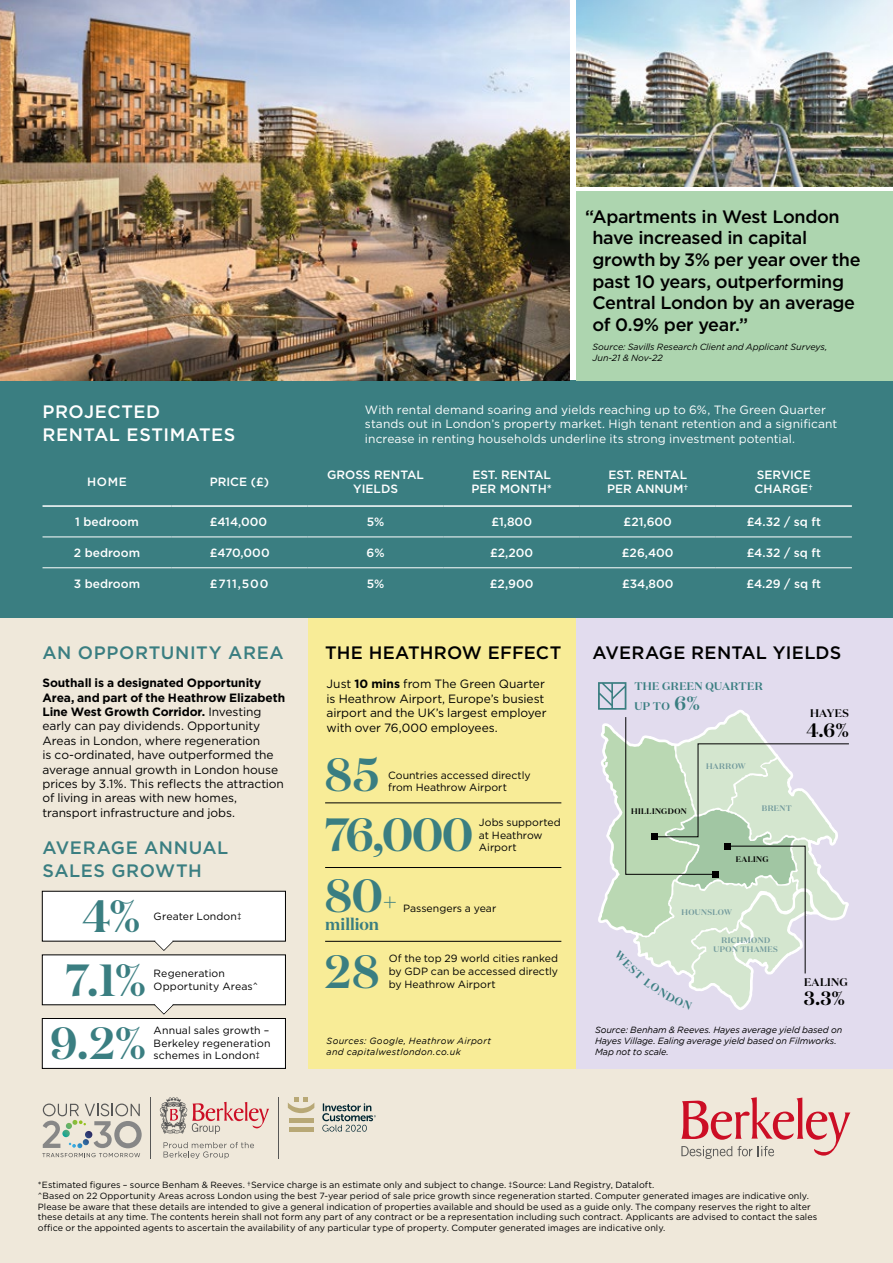
<style>
.page{position:relative;width:893px;height:1263px;background:#fff}
.page>*{position:absolute;margin:0;border:0;box-sizing:border-box;transform-origin:0 0}
.t1{font:600 46.5px "Domaine Display";letter-spacing:-.015em;color:#3a7e81}
.t2{font:600 45px "Domaine Display";color:#3a7e81}
.t3{font:600 19.35px "Domaine Display";color:#000}
.t4{font:500 18px/21.6px "Gotham";letter-spacing:-.02em;color:#000}
.t5{font:500 18px/22.5px "Gotham";letter-spacing:.03em;color:#3a7e81}
.t6{font:500 18px/22.5px "Gotham";letter-spacing:.03em;color:#fff}
.t7{font:500 18px "Gotham";letter-spacing:.01em;color:#000}
.t8{font:500 18px "Gotham";letter-spacing:.005em;color:#000}
.t9{font:600 16.5px "Domaine Display";letter-spacing:.005em;color:#3a7e81}
.t10{font:12px/14.4px "Gotham";letter-spacing:-.005em;color:#000}
.t11{font:500 12px/14.4px "Gotham";color:#fff}
.t12{font:12px/14.4px "Gotham";letter-spacing:.005em;color:#fff}
.t13{font:600 11.1px "Domaine Display";letter-spacing:.03em;color:#3a7e81}
.t14{font:600 11.1px "Domaine Display";letter-spacing:.03em;color:#000}
.t15{font:10.5px/12.6px "Gotham";letter-spacing:.005em;color:#000}
.t16{font:9px/10.8px "Gotham";letter-spacing:.005em;color:#000}
.t17{font:italic 9px/10.8px "Gotham";color:#000}
.t18{font:italic 9px/10.8px "Gotham";letter-spacing:-.005em;color:#000}
.t19{font:italic 9px/10.8px "Gotham";letter-spacing:.035em;color:#000}
.t20{font:600 7.95px "Domaine Display";letter-spacing:.05em;color:#729a9c}
.t21{font:600 7.95px "Domaine Display";letter-spacing:.05em;color:#000}
.s1{font-weight:700}
.s2{font-size:30px}
.s3{font-size:19.35px}
</style>
<div class="page">
<div style="left:0;top:618px;width:893px;height:645px;background:#efe8da"></div>
<div style="left:575px;top:618px;width:318px;height:450px;background:#e2dcee"></div>
<div style="left:308px;top:618px;width:267px;height:450px;background:#f8ec97"></div>
<div style="left:0;top:381px;width:893px;height:237px;background:#3a7e81"></div>
<img style="left:0;top:0;width:570px;height:381px">
<img style="left:577px;top:0;width:316px;height:186px">
<svg style="left:42px;top:1103px;width:100px;height:54px"></svg>
<hr style="left:150px;top:1097px;width:1px;height:62px;background:#575756">
<svg style="left:164px;top:1142px;width:90px;height:17px"></svg>
<svg style="left:160px;top:1097px;width:109px;height:37px"></svg>
<hr style="left:278px;top:1097px;width:1px;height:62px;background:#575756">
<hr style="left:289px;top:1127px;width:24px;height:4px;background:#b8a876">
<hr style="left:289px;top:1118px;width:24px;height:4px;background:#b8a876">
<svg style="left:288px;top:1097px;width:26px;height:16px"></svg>
<svg style="left:322px;top:1103px;width:54px;height:28px"></svg>
<svg style="left:681px;top:1097px;width:169px;height:62px"></svg>
<div style="left:577px;top:191px;width:316px;height:190px;background:#add5af"></div>
<hr style="left:325px;top:803px;width:236px;height:1px;background:#000">
<hr style="left:325px;top:867px;width:236px;height:1px;background:#000">
<hr style="left:325px;top:941px;width:236px;height:1px;background:#000">
<svg style="left:42px;top:891px;width:244px;height:178px;background:#f3f2f0"></svg>
<hr style="left:43px;top:505px;width:128px;height:2px;background:#fff">
<hr style="left:171px;top:505px;width:137px;height:2px;background:#fff">
<hr style="left:308px;top:505px;width:136px;height:2px;background:#fff">
<hr style="left:444px;top:505px;width:136px;height:2px;background:#fff">
<hr style="left:580px;top:505px;width:136px;height:2px;background:#fff">
<hr style="left:716px;top:505px;width:136px;height:2px;background:#fff">
<hr style="left:43px;top:537px;width:128px;height:1px;background:#fff">
<hr style="left:171px;top:537px;width:137px;height:1px;background:#fff">
<hr style="left:308px;top:537px;width:136px;height:1px;background:#fff">
<hr style="left:444px;top:537px;width:136px;height:1px;background:#fff">
<hr style="left:580px;top:537px;width:136px;height:1px;background:#fff">
<hr style="left:716px;top:537px;width:136px;height:1px;background:#fff">
<hr style="left:43px;top:567px;width:128px;height:1px;background:#fff">
<hr style="left:171px;top:567px;width:137px;height:1px;background:#fff">
<hr style="left:308px;top:567px;width:136px;height:1px;background:#fff">
<hr style="left:444px;top:567px;width:136px;height:1px;background:#fff">
<hr style="left:580px;top:567px;width:136px;height:1px;background:#fff">
<hr style="left:716px;top:567px;width:136px;height:1px;background:#fff">
<svg style="left:598px;top:682px;width:251px;height:328px"></svg>
<h3 class="t6" style="left:43px;top:400px;width:194px">PROJECTED<br>RENTAL ESTIMATES</h3>
<h3 class="t4" style="left:592px;top:205px;width:270px;text-indent:-7px">“Apartments in West London have increased in capital growth by 3% per year over the past 10 years, outperforming<br>Central London by an average of 0.9% per year.”</h3>
<p class="t18" style="left:593px;top:341px;width:236px">Source: Savills Research Client and Applicant Surveys,<br>Jun-21 &amp; Nov-22</p>
<h3 class="t12" style="left:365px;top:402px;width:474px">With rental demand soaring and yields reaching up to 6%, The Green Quarter stands out in London’s property market. High tenant retention and a significant increase in renting households underline its strong investment potential.</h3>
<h3 class="t11" style="left:87px;top:474px;width:41px">HOME</h3>
<h3 class="t11" style="left:210px;top:474px;width:61px">PRICE (£)</h3>
<h3 class="t11" style="left:327px;top:467px;width:98px;text-align:center">GROSS RENTAL<br>YIELDS</h3>
<h3 class="t11" style="left:471px;top:467px;width:82px">EST. RENTAL<br>PER MONTH*</h3>
<h3 class="t11" style="left:607px;top:467px;width:83px">EST. RENTAL<br>PER ANNUM†</h3>
<h3 class="t11" style="left:755px;top:467px;width:60px">SERVICE<br>CHARGE†</h3>
<h3 class="t11" style="left:75px;top:515px;width:65px">1 bedroom</h3>
<h3 class="t11" style="left:210px;top:515px;width:59px">£414,000</h3>
<h3 class="t11" style="left:367px;top:515px;width:19px">5%</h3>
<h3 class="t11" style="left:491px;top:515px;width:42px">£1,800</h3>
<h3 class="t11" style="left:624px;top:515px;width:50px">£21,600</h3>
<h3 class="t11" style="left:747px;top:515px;width:76px">£4.32 / sq ft</h3>
<h3 class="t11" style="left:74px;top:545px;width:68px">2 bedroom</h3>
<h3 class="t11" style="left:210px;top:545px;width:61px">£470,000</h3>
<h3 class="t11" style="left:367px;top:545px;width:20px">6%</h3>
<h3 class="t11" style="left:490px;top:545px;width:45px">£2,200</h3>
<h3 class="t11" style="left:622px;top:545px;width:53px">£26,400</h3>
<h3 class="t11" style="left:747px;top:545px;width:76px">£4.32 / sq ft</h3>
<h3 class="t11" style="left:74px;top:576px;width:68px">3 bedroom</h3>
<h3 class="t11" style="left:210px;top:576px;width:60px">£711,500</h3>
<h3 class="t11" style="left:367px;top:576px;width:19px">5%</h3>
<h3 class="t11" style="left:490px;top:576px;width:45px">£2,900</h3>
<h3 class="t11" style="left:622px;top:576px;width:53px">£34,800</h3>
<h3 class="t11" style="left:746px;top:576px;width:76px">£4.29 / sq ft</h3>
<h3 class="t5" style="left:43px;top:641px;width:243px">AN OPPORTUNITY AREA</h3>
<p class="t10" style="left:43px;top:675px;width:244px"><span class="s1">Southall is a designated Opportunity Area, and part of the Heathrow Elizabeth Line West Growth Corridor.</span> Investing early can pay dividends. Opportunity Areas in London, where regeneration<br>is co-ordinated, have outperformed the average annual growth in London house prices by 3.1%. This reflects the attraction of living in areas with new homes, transport infrastructure and jobs.</p>
<h3 class="t5" style="left:43px;top:836px;width:187px">AVERAGE ANNUAL<br>SALES GROWTH</h3>
<h2 class="t2" style="left:82px;top:887px;width:59px">4%</h2>
<p class="t15" style="left:154px;top:910px;width:89px">Greater London‡</p>
<h2 class="t2" style="left:66px;top:951px;width:81px">7.1%</h2>
<p class="t15" style="left:154px;top:967px;width:106px">Regeneration<br>Opportunity Areas^</p>
<h2 class="t2" style="left:50px;top:1014px;width:97px">9.2%</h2>
<p class="t15" style="left:154px;top:1024px;width:118px;text-align:justify">Annual sales growth – Berkeley regeneration schemes in London‡</p>
<h3 class="t8" style="left:325px;top:641px;width:238px">THE HEATHROW EFFECT</h3>
<h3 class="t10" style="left:327px;top:677px;width:221px">Just <span class="s1">10 mins</span> from The Green Quarter is Heathrow Airport, Europe’s busiest airport and the UK’s largest employer with over 76,000 employees.</h3>
<h1 class="t1" style="left:325px;top:745px;width:55px">85</h1>
<p class="t15" style="left:388px;top:768px;width:144px">Countries accessed directly from Heathrow Airport</p>
<h1 class="t1" style="left:325px;top:805px;width:149px">76,000</h1>
<p class="t15" style="left:479px;top:816px;width:83px">Jobs supported at Heathrow<br>Airport</p>
<h1 class="t1" style="left:325px;top:865px;width:73px">80<span class="s2">+</span></h1>
<p class="t15" style="left:403px;top:901px;width:95px">Passengers a year</p>
<h3 class="t9" style="left:325px;top:913px;width:56px">million</h3>
<h1 class="t1" style="left:325px;top:941px;width:56px">28</h1>
<p class="t15" style="left:389px;top:952px;width:171px;text-align:justify">Of the top 29 world cities ranked by GDP can be accessed directly by Heathrow Airport</p>
<p class="t19" style="left:327px;top:1035px;width:166px">Sources: Google, Heathrow Airport and capitalwestlondon.co.uk</p>
<h3 class="t7" style="left:592px;top:641px;width:250px">AVERAGE RENTAL YIELDS</h3>
<p class="t13" style="left:634px;top:679px;width:130px">THE GREEN QUARTER</p>
<p class="t13" style="left:634px;top:699px;width:67px">UP TO <span class="s3">6%</span></p>
<p class="t21" style="left:631px;top:806px;width:57px">HILLINGDON</p>
<p class="t20" style="left:706px;top:761px;width:41px">HARROW</p>
<p class="t20" style="left:762px;top:803px;width:32px">BRENT</p>
<p class="t14" style="left:810px;top:706px;width:40px">HAYES</p>
<h3 class="t3" style="left:806px;top:717px;width:44px">4.6%</h3>
<p class="t21" style="left:736px;top:854px;width:34px">EALING</p>
<p class="t20" style="left:681px;top:907px;width:52px">HOUNSLOW</p>
<p class="t20" style="left:721px;top:935px;width:50px">RICHMOND</p>
<p class="t20" style="left:714px;top:944px;width:66px">UPON THAMES</p>
<p class="t14" style="left:804px;top:974px;width:45px">EALING</p>
<h3 class="t3" style="left:804px;top:986px;width:42px">3.3%</h3>
<p class="t17" style="left:595px;top:1025px;width:249px">Source: Benham &amp; Reeves. Hayes average yield based on<br>Hayes Village. Ealing average yield based on Filmworks.<br>Map not to scale.</p>
<p class="t16" style="left:38px;top:1179px;width:781px">*Estimated figures – source Benham &amp; Reeves. †Service charge is an estimate only and subject to change. ‡Source: Land Registry, Dataloft.<br>^Based on 22 Opportunity Areas across London using the best 7-year period of sale price growth since regeneration started. Computer generated images are indicative only.<br>Please be aware that these details are intended to give a general indication of properties available and should be used as a guide only. The company reserves the right to alter these details at any time. The contents herein shall not form any part of any contract or be a representation including such contract. Applicants are advised to contact the sales office or the appointed agents to ascertain the availability of any particular type of property. Computer generated images are indicative only.</p>
</div>
